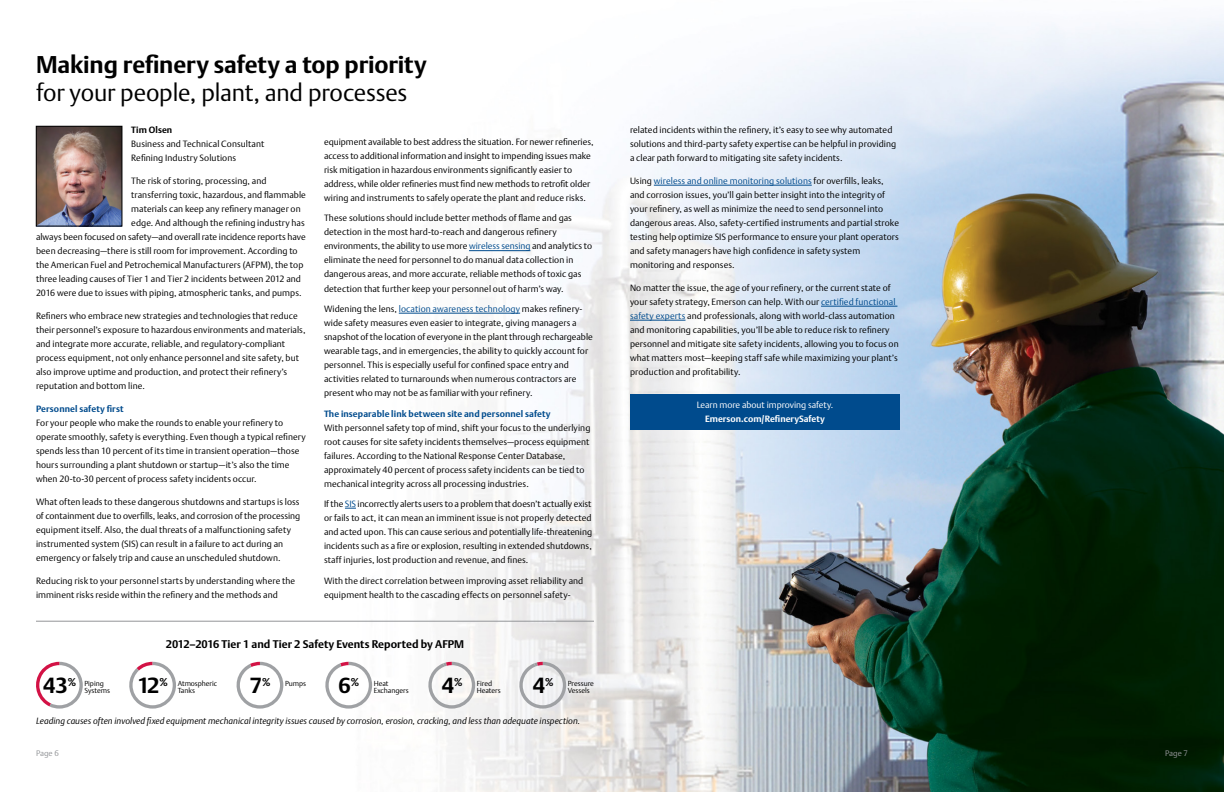
<style>
.page{position:relative;width:1224px;height:792px;background:#fff}
.page>*{position:absolute;margin:0;border:0;box-sizing:border-box;transform-origin:0 0}
.t1{font:700 24px "DTL Argo T";letter-spacing:-.005em;color:#000}
.t2{font:24px "DTL Argo T Light";letter-spacing:-.01em;color:#000}
.t3{font:700 21.7px "DTL Argo T";color:#000}
.t4{font:700 11px "DTL Argo T";color:#000}
.t5{font:9px/14px "DTL Argo T Light";letter-spacing:.005em;color:#000}
.t6{font:italic 9px "DTL Argo T Light";letter-spacing:.005em;color:#000}
.t7{font:700 9px "DTL Argo T";letter-spacing:.01em;color:#004b8d}
.t8{font:9px "DTL Argo T Light";color:#fff}
.t9{font:700 9px "DTL Argo T";color:#fff}
.t10{font:700 9px "DTL Argo T";letter-spacing:.01em;color:#000}
.t11{font:8px "DTL Argo T Light";letter-spacing:-.005em;color:#939598}
.t12{font:7.2px/7.3px "DTL Argo T Light";letter-spacing:-.005em;color:#000}
.s1{color:#004b8d}
.s2{font-family:"DTL Argo T";font-weight:700;font-size:21.7px}
.s3{font-family:"DTL Argo T";font-weight:700;font-size:11.2px}
</style>
<div class="page">
<img style="left:35px;top:18px;width:1189px;height:774px">
<img style="left:38px;top:128px;width:82px;height:96px">
<div style="left:36px;top:126px;width:86px;height:100px;border:1px solid #000"></div>
<hr style="left:469px;top:250px;width:61px;height:1px;background:#004b8d">
<hr style="left:399px;top:313px;width:121px;height:1px;background:#004b8d">
<hr style="left:654px;top:185px;width:158px;height:1px;background:#004b8d">
<hr style="left:821px;top:306px;width:76px;height:1px;background:#004b8d">
<hr style="left:630px;top:320px;width:56px;height:1px;background:#004b8d">
<div style="left:630px;top:394px;width:270px;height:36px;background:#004b8d"></div>
<svg style="left:36px;top:662px;width:47px;height:47px"></svg>
<svg style="left:129px;top:662px;width:47px;height:47px"></svg>
<svg style="left:237px;top:662px;width:46px;height:47px"></svg>
<svg style="left:325px;top:662px;width:47px;height:47px"></svg>
<svg style="left:428px;top:662px;width:47px;height:47px"></svg>
<svg style="left:519px;top:662px;width:47px;height:47px"></svg>
<hr style="left:36px;top:621px;width:558px;height:1px;background:#939598">
<h1 class="t1" style="left:36px;top:50px;width:392px">Making refinery safety a top priority</h1>
<h1 class="t2" style="left:36px;top:79px;width:373px">for your people, plant, and processes</h1>
<p class="t10" style="left:131px;top:124px;width:43px">Tim Olsen</p>
<p class="t5" style="left:131px;top:137px;width:135px">Business and Technical Consultant<br>Refining Industry Solutions</p>
<p class="t5" style="left:131px;top:174px;width:137px">The risk of storing, processing, and</p>
<p class="t5" style="left:131px;top:188px;width:176px">transferring toxic, hazardous, and flammable</p>
<p class="t5" style="left:131px;top:202px;width:171px">materials can keep any refinery manager on</p>
<p class="t5" style="left:131px;top:216px;width:175px">edge. And although the refining industry has</p>
<p class="t5" style="left:36px;top:230px;width:271px">always been focused on safety—and overall rate incidence reports have</p>
<p class="t5" style="left:36px;top:244px;width:263px">been decreasing—there is still room for improvement. According to</p>
<p class="t5" style="left:36px;top:258px;width:269px">the American Fuel and Petrochemical Manufacturers (AFPM), the top</p>
<p class="t5" style="left:36px;top:272px;width:267px">three leading causes of Tier 1 and Tier 2 incidents between 2012 and</p>
<p class="t5" style="left:36px;top:286px;width:267px">2016 were due to issues with piping, atmospheric tanks, and pumps.</p>
<p class="t5" style="left:36px;top:309px;width:271px">Refiners who embrace new strategies and technologies that reduce their personnel’s exposure to hazardous environments and materials, and integrate more accurate, reliable, and regulatory-compliant process equipment, not only enhance personnel and site safety, but also improve uptime and production, and protect their refinery’s reputation and bottom line.</p>
<p class="t7" style="left:36px;top:404px;width:89px">Personnel safety first</p>
<p class="t5" style="left:36px;top:416px;width:271px">For your people who make the rounds to enable your refinery to operate smoothly, safety is everything. Even though a typical refinery spends less than 10 percent of its time in transient operation—those hours surrounding a plant shutdown or startup—it’s also the time when 20-to-30 percent of process safety incidents occur.</p>
<p class="t5" style="left:36px;top:495px;width:266px">What often leads to these dangerous shutdowns and startups is loss of containment due to overfills, leaks, and corrosion of the processing equipment itself. Also, the dual threats of a malfunctioning safety instrumented system (SIS) can result in a failure to act during an emergency or falsely trip and cause an unscheduled shutdown.</p>
<p class="t5" style="left:36px;top:574px;width:261px">Reducing risk to your personnel starts by understanding where the imminent risks reside within the refinery and the methods and</p>
<p class="t5" style="left:324px;top:135px;width:271px">equipment available to best address the situation. For newer refineries, access to additional information and insight to impending issues make risk mitigation in hazardous environments significantly easier to address, while older refineries must find new methods to retrofit older wiring and instruments to safely operate the plant and reduce risks.</p>
<p class="t5" style="left:324px;top:211px;width:270px">These solutions should include better methods of flame and gas detection in the most hard-to-reach and dangerous refinery environments, the ability to use more <span class="s1">wireless sensing</span> and analytics to eliminate the need for personnel to do manual data collection in dangerous areas, and more accurate, reliable methods of toxic gas detection that further keep your personnel out of harm’s way.</p>
<p class="t5" style="left:324px;top:302px;width:270px">Widening the lens, <span class="s1">location awareness technology</span> makes refinery&shy;wide safety measures even easier to integrate, giving managers a snapshot of the location of everyone in the plant through rechargeable wearable tags, and in emergencies, the ability to quickly account for personnel. This is especially useful for confined space entry and activities related to turnarounds when numerous contractors are present who may not be as familiar with your refinery.</p>
<p class="t7" style="left:324px;top:408px;width:228px">The inseparable link between site and personnel safety</p>
<p class="t5" style="left:324px;top:420px;width:268px">With personnel safety top of mind, shift your focus to the underlying root causes for site safety incidents themselves—process equipment failures. According to the National Response Center Database, approximately 40 percent of process safety incidents can be tied to mechanical integrity across all processing industries.</p>
<p class="t5" style="left:324px;top:497px;width:270px;text-align:justify">If the <span class="s1">SIS</span> incorrectly alerts users to a problem that doesn’t actually exist or fails to act, it can mean an imminent issue is not properly detected and acted upon. This can cause serious and potentially life-threatening incidents such as a fire or explosion, resulting in extended shutdowns, staff injuries, lost production and revenue, and fines.</p>
<p class="t5" style="left:324px;top:574px;width:261px">With the direct correlation between improving asset reliability and equipment health to the cascading effects on personnel safety-</p>
<p class="t4" style="left:166px;top:637px;width:300px">2012–2016 Tier 1 and Tier 2 Safety Events Reported by AFPM</p>
<p class="t12" style="left:84px;top:680px;width:27px;text-indent:-41px"><span class="s2">43</span><span class="s3">%</span> Piping<br>Systems</p>
<p class="t12" style="left:178px;top:680px;width:41px;text-indent:-40px"><span class="s2">12</span><span class="s3">%</span> Atmospheric<br>Tanks</p>
<h2 class="t3" style="left:250px;top:672px;width:22px">7<sup>%</sup></h2>
<p class="t12" style="left:285px;top:680px;width:23px">Pumps</p>
<h2 class="t3" style="left:339px;top:672px;width:22px">6<sup>%</sup></h2>
<p class="t12" style="left:374px;top:680px;width:36px">Heat<br>Exchangers</p>
<h2 class="t3" style="left:442px;top:672px;width:22px">4<sup>%</sup></h2>
<p class="t12" style="left:477px;top:680px;width:25px">Fired<br>Heaters</p>
<h2 class="t3" style="left:533px;top:672px;width:22px">4<sup>%</sup></h2>
<p class="t12" style="left:568px;top:680px;width:28px">Pressure<br>Vessels</p>
<p class="t6" style="left:36px;top:716px;width:546px">Leading causes often involved fixed equipment mechanical integrity issues caused by corrosion, erosion, cracking, and less than adequate inspection.</p>
<p class="t5" style="left:630px;top:123px;width:268px">related incidents within the refinery, it’s easy to see why automated solutions and third-party safety expertise can be helpful in providing a clear path forward to mitigating site safety incidents.</p>
<p class="t5" style="left:630px;top:174px;width:271px">Using <span class="s1">wireless and online monitoring solutions</span> for overfills, leaks, and corrosion issues, you’ll gain better insight into the integrity of your refinery, as well as minimize the need to send personnel into dangerous areas. Also, safety-certified instruments and partial stroke testing help optimize SIS performance to ensure your plant operators and safety managers have high confidence in safety system monitoring and responses.</p>
<p class="t5" style="left:630px;top:281px;width:270px">No matter the issue, the age of your refinery, or the current state of your safety strategy, Emerson can help. With our <span class="s1">certified functional safety experts</span> and professionals, along with world-class automation and monitoring capabilities, you’ll be able to reduce risk to refinery personnel and mitigate site safety incidents, allowing you to focus on what matters most—keeping staff safe while maximizing your plant’s production and profitability.</p>
<p class="t8" style="left:697px;top:400px;width:138px">Learn more about improving safety.</p>
<p class="t9" style="left:705px;top:414px;width:121px">Emerson.com/RefinerySafety</p>
<p class="t11" style="left:36px;top:748px;width:24px">Page 6</p>
<p class="t11" style="left:1165px;top:748px;width:24px">Page 7</p>
</div>
